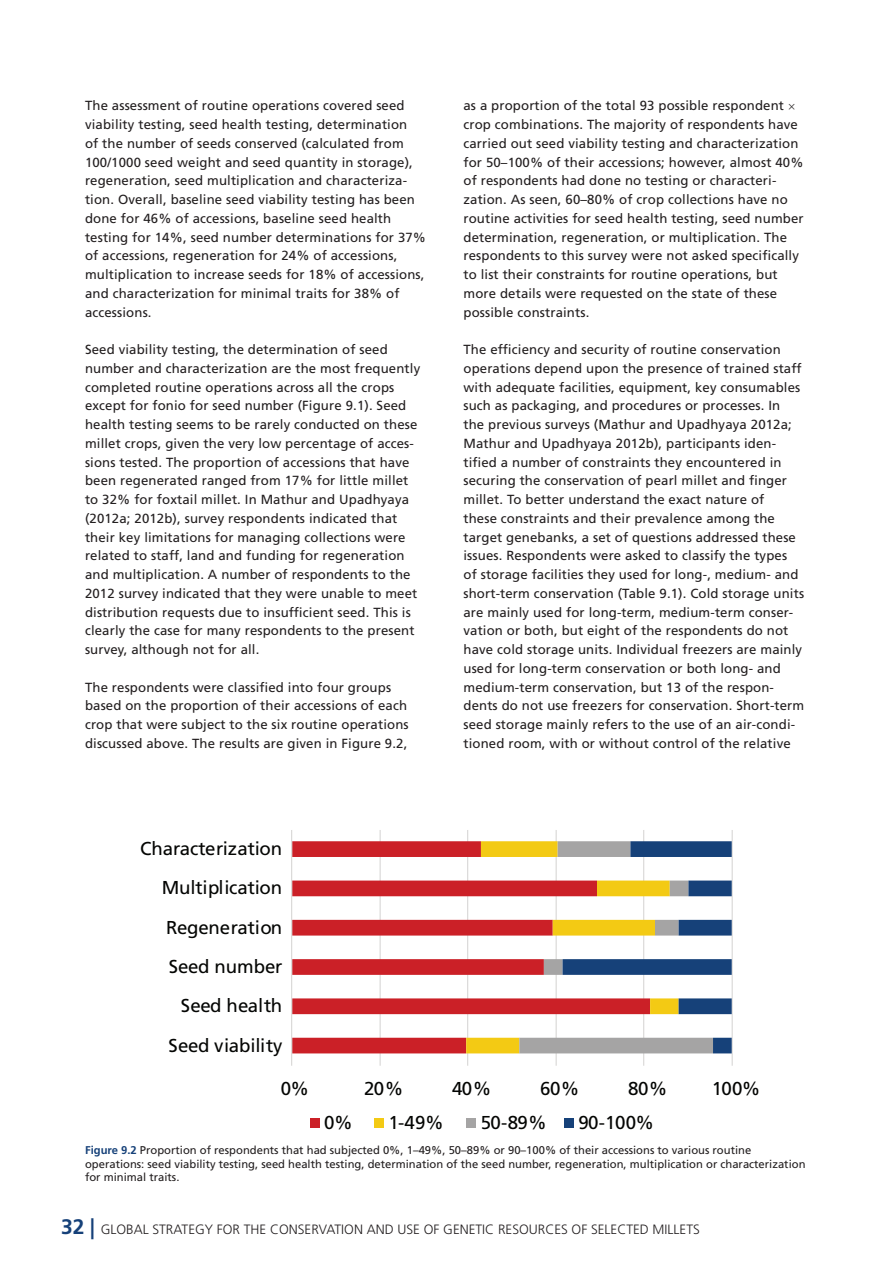
<style>
.page{position:relative;width:893px;height:1263px;background:#fff}
.page>*{position:absolute;margin:0;border:0;box-sizing:border-box;transform-origin:0 0}
.t1{font:18.6px "Frutiger LT Std";letter-spacing:-.015em;color:#040503}
.t2{font:300 13.5px "Frutiger LT Std";color:#231f20}
.t3{font:13.2px/18.8px "Frutiger LT Std";letter-spacing:.01em;color:#231f20}
.t4{font:11.25px/13.5px "Frutiger LT Std";color:#231f20}
.s1{font-weight:700;color:#164179}
.s2{font-weight:700;font-size:21px;color:#164179}
</style>
<div class="page">
<hr style="left:732px;top:830px;width:1px;height:236px;background:#dad9d8">
<hr style="left:643px;top:830px;width:1px;height:236px;background:#dad9d8">
<hr style="left:556px;top:830px;width:1px;height:236px;background:#dad9d8">
<hr style="left:467px;top:830px;width:1px;height:236px;background:#dad9d8">
<hr style="left:380px;top:830px;width:1px;height:236px;background:#dad9d8">
<svg style="left:292px;top:841px;width:174px;height:212px"></svg>
<svg style="left:466px;top:841px;width:53px;height:212px"></svg>
<svg style="left:519px;top:841px;width:213px;height:212px"></svg>
<hr style="left:291px;top:830px;width:1px;height:236px;background:#dad9d8">
<div style="left:310px;top:1118px;width:10px;height:10px;background:#cb2027"></div>
<div style="left:374px;top:1118px;width:9px;height:10px;background:#f3ca14"></div>
<div style="left:466px;top:1118px;width:10px;height:10px;background:#a5a4a4"></div>
<div style="left:564px;top:1118px;width:10px;height:10px;background:#164179"></div>
<p class="t3" style="left:85px;top:96px;width:343px">The assessment of routine operations covered seed viability testing, seed health testing, determination<br>of the number of seeds conserved (calculated from 100/1000 seed weight and seed quantity in storage), regeneration, seed multiplication and characteriza&shy;tion. Overall, baseline seed viability testing has been done for 46% of accessions, baseline seed health testing for 14%, seed number determinations for 37% of accessions, regeneration for 24% of accessions, multiplication to increase seeds for 18% of accessions, and characterization for minimal traits for 38% of accessions.</p>
<p class="t3" style="left:85px;top:340px;width:337px">Seed viability testing, the determination of seed number and characterization are the most frequently completed routine operations across all the crops except for fonio for seed number (Figure 9.1). Seed health testing seems to be rarely conducted on these millet crops, given the very low percentage of acces&shy;sions tested. The proportion of accessions that have been regenerated ranged from 17% for little millet to 32% for foxtail millet. In Mathur and Upadhyaya (2012a; 2012b), survey respondents indicated that their key limitations for managing collections were related to staff, land and funding for regeneration and multiplication. A number of respondents to the 2012 survey indicated that they were unable to meet distribution requests due to insufficient seed. This is clearly the case for many respondents to the present survey, although not for all.</p>
<p class="t3" style="left:85px;top:678px;width:325px">The respondents were classified into four groups based on the proportion of their accessions of each crop that were subject to the six routine operations discussed above. The results are given in Figure 9.2,</p>
<h1 class="t1" style="left:140px;top:837px;width:144px">Characterization</h1>
<h1 class="t1" style="left:162px;top:877px;width:122px">Multiplication</h1>
<h1 class="t1" style="left:166px;top:916px;width:118px">Regeneration</h1>
<h1 class="t1" style="left:169px;top:955px;width:115px">Seed number</h1>
<h1 class="t1" style="left:181px;top:995px;width:103px">Seed health</h1>
<h1 class="t1" style="left:168px;top:1034px;width:115px">Seed viability</h1>
<p class="t3" style="left:463px;top:96px;width:342px">as a proportion of the total 93 possible respondent crop combinations. The majority of respondents have carried out seed viability testing and characterization for 50–100% of their accessions; however, almost 40% of respondents had done no testing or characteri&shy;zation. As seen, 60–80% of crop collections have no routine activities for seed health testing, seed number determination, regeneration, or multiplication. The respondents to this survey were not asked specifically to list their constraints for routine operations, but more details were requested on the state of these possible constraints.</p>
<p class="t3" style="left:463px;top:340px;width:342px">The efficiency and security of routine conservation operations depend upon the presence of trained staff with adequate facilities, equipment, key consumables such as packaging, and procedures or processes. In the previous surveys (Mathur and Upadhyaya 2012a; Mathur and Upadhyaya 2012b), participants iden&shy;tified a number of constraints they encountered in securing the conservation of pearl millet and finger millet. To better understand the exact nature of<br>these constraints and their prevalence among the target genebanks, a set of questions addressed these issues. Respondents were asked to classify the types<br>of storage facilities they used for long-, medium- and short-term conservation (Table 9.1). Cold storage units are mainly used for long-term, medium-term conser&shy;vation or both, but eight of the respondents do not have cold storage units. Individual freezers are mainly used for long-term conservation or both long- and medium-term conservation, but 13 of the respon&shy;dents do not use freezers for conservation. Short-term seed storage mainly refers to the use of an air-condi&shy;tioned room, with or without control of the relative</p>
<h1 class="t1" style="left:281px;top:1077px;width:30px">0%</h1>
<h1 class="t1" style="left:364px;top:1077px;width:41px">20%</h1>
<h1 class="t1" style="left:452px;top:1077px;width:41px">40%</h1>
<h1 class="t1" style="left:540px;top:1077px;width:41px">60%</h1>
<h1 class="t1" style="left:628px;top:1077px;width:41px">80%</h1>
<h1 class="t1" style="left:712px;top:1077px;width:50px">100%</h1>
<h1 class="t1" style="left:324px;top:1111px;width:30px">0%</h1>
<h1 class="t1" style="left:388px;top:1111px;width:57px">1-49%</h1>
<h1 class="t1" style="left:481px;top:1111px;width:68px">50-89%</h1>
<h1 class="t1" style="left:578px;top:1111px;width:77px">90-100%</h1>
<p class="t4" style="left:85px;top:1144px;width:722px"><span class="s1">Figure 9.2</span> Proportion of respondents that had subjected 0%, 1–49%, 50–89% or 90–100% of their accessions to various routine operations: seed viability testing, seed health testing, determination of the seed number, regeneration, multiplication or characterization for minimal traits.</p>
<p class="t2" style="left:61px;top:1221px;width:640px"><span class="s2">32 |</span> GLOBAL STRATEGY FOR THE CONSERVATION AND USE OF GENETIC RESOURCES OF SELECTED MILLETS</p>
</div>
